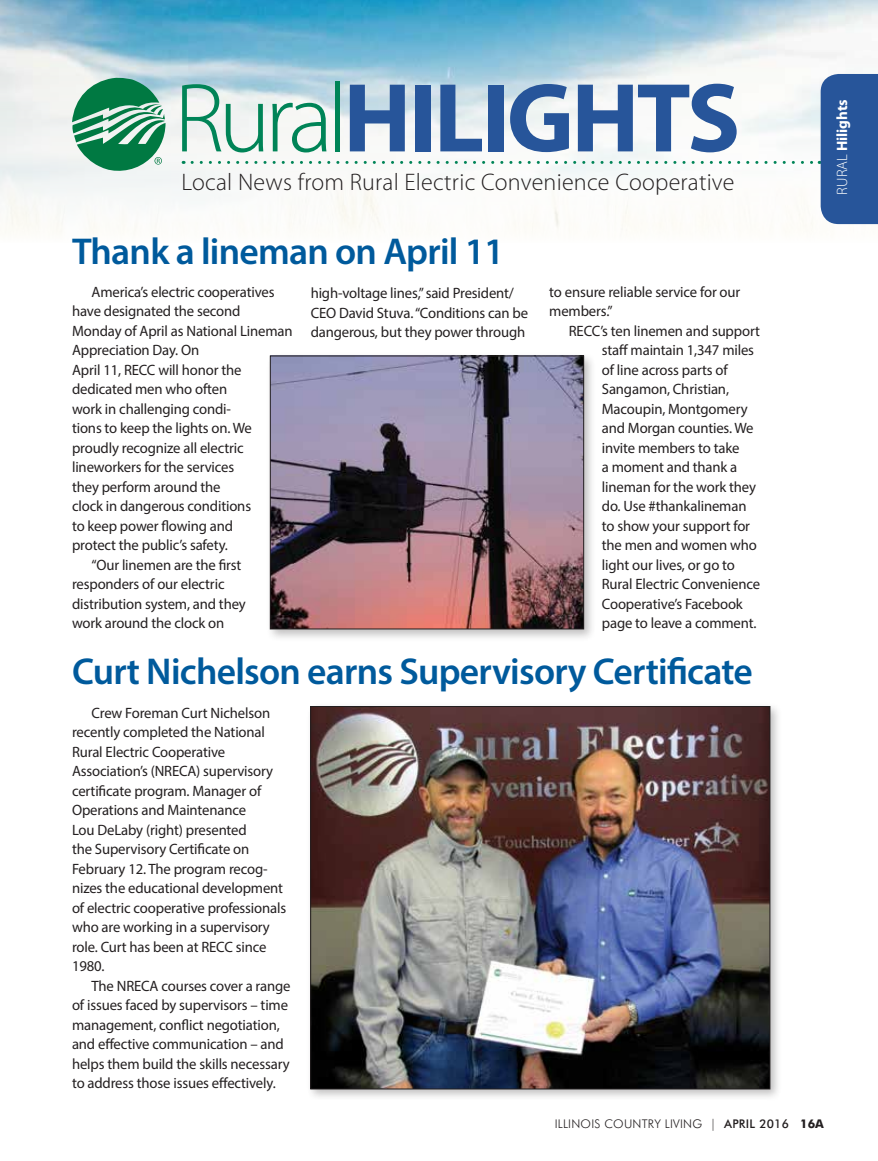
<style>
.page{position:relative;width:878px;height:1161px;background:#fff}
.page>*{position:absolute;margin:0;border:0;box-sizing:border-box;transform-origin:0 0}
.t1{font:700 99px "Myriad Pro";letter-spacing:-.03em;color:#27559a}
.t2{font:600 37.5px "Myriad Pro";letter-spacing:-.02em;color:#005a9c}
.t3{font:300 24px "Myriad Pro";letter-spacing:.01em;color:#231f20}
.t4{font:15px/19.5px "Myriad Pro";letter-spacing:-.01em;color:#231f20}
.t5{font:700 15px "Myriad Pro";letter-spacing:-.01em;color:#fff}
.t6{font:300 12px "Futura BT";letter-spacing:.02em;color:#231f20}
.s1{font-weight:300;color:#008457}
.s2{font-weight:300}
.s3{font-weight:500}
.s4{font-weight:700}
</style>
<div class="page">
<img style="left:0;top:0;width:878px;height:232px">
<svg style="left:72px;top:77px;width:93px;height:96px"></svg>
<svg style="left:192px;top:74px;width:686px;height:150px"></svg>
<div style="left:306px;top:702px;width:476px;height:399px;background:#231f20;opacity:.28"></div>
<img style="left:312px;top:708px;width:456px;height:379px">
<div style="left:266px;top:352px;width:330px;height:290px;background:#231f20;opacity:.28"></div>
<img style="left:272px;top:358px;width:310px;height:269px">
<div style="left:270px;top:356px;width:314px;height:273px;border:1px solid #231f20"></div>
<h1 class="t1" style="left:174px;top:53px;width:567px"><span class="s1">Rural</span>HILIGHTS</h1>
<h3 class="t3" style="left:181px;top:168px;width:554px">Local News from Rural Electric Convenience Cooperative</h3>
<p class="t5" style="left:832px;top:195px;width:96px;rotate:-90deg"><span class="s2">RURAL</span> Hilights</p>
<h2 class="t2" style="left:72px;top:228px;width:434px">Thank a lineman on April 11</h2>
<p class="t4" style="left:92px;top:282px;width:184px">America’s electric cooperatives</p>
<p class="t4" style="left:72px;top:301px;width:170px">have designated the second</p>
<p class="t4" style="left:72px;top:321px;width:222px">Monday of April as National Lineman</p>
<p class="t4" style="left:72px;top:340px;width:129px">Appreciation Day. On</p>
<p class="t4" style="left:72px;top:360px;width:171px">April 11, RECC will honor the</p>
<p class="t4" style="left:72px;top:379px;width:157px">dedicated men who often</p>
<p class="t4" style="left:72px;top:399px;width:160px">work in challenging condi-</p>
<p class="t4" style="left:72px;top:418px;width:181px">tions to keep the lights on. We</p>
<p class="t4" style="left:72px;top:438px;width:173px">proudly recognize all electric</p>
<p class="t4" style="left:72px;top:457px;width:164px">lineworkers for the services</p>
<p class="t4" style="left:72px;top:477px;width:150px">they perform around the</p>
<p class="t4" style="left:72px;top:496px;width:181px">clock in dangerous conditions</p>
<p class="t4" style="left:72px;top:516px;width:162px">to keep power flowing and</p>
<p class="t4" style="left:72px;top:535px;width:157px">protect the public’s safety.</p>
<p class="t4" style="left:92px;top:555px;width:151px">“Our linemen are the first</p>
<p class="t4" style="left:72px;top:574px;width:154px">responders of our electric</p>
<p class="t4" style="left:72px;top:594px;width:175px">distribution system, and they</p>
<p class="t4" style="left:72px;top:613px;width:154px">work around the clock on</p>
<p class="t4" style="left:310px;top:283px;width:219px">high-voltage lines,” said President/<br>CEO David Stuva. “Conditions can be dangerous, but they power through</p>
<p class="t4" style="left:549px;top:282px;width:192px">to ensure reliable service for our members.”</p>
<p class="t4" style="left:602px;top:321px;width:160px;text-indent:-33px">RECC’s ten linemen and support staff maintain 1,347 miles of line across parts of<br>Sangamon, Christian,<br>Macoupin, Montgomery and Morgan counties. We invite members to take<br>a moment and thank a lineman for the work they do. Use #thankalineman to show your support for the men and women who light our lives, or go to<br>Rural Electric Convenience<br>Cooperative’s Facebook page to leave a comment.</p>
<h2 class="t2" style="left:72px;top:648px;width:682px">Curt Nichelson earns Supervisory Certificate</h2>
<p class="t4" style="left:72px;top:703px;width:216px;text-indent:20px">Crew Foreman Curt Nichelson recently completed the National<br>Rural Electric Cooperative<br>Association’s (NRECA) supervisory certificate program. Manager of<br>Operations and Maintenance<br>Lou DeLaby (right) presented<br>the Supervisory Certificate on<br>February 12. The program recog&shy;nizes the educational development of electric cooperative professionals who are working in a supervisory role. Curt has been at RECC since<br>1980.</p>
<p class="t4" style="left:72px;top:976px;width:220px;text-indent:20px">The NRECA courses cover a range of issues faced by supervisors – time management, conflict negotiation, and effective communication – and helps them build the skills necessary to address those issues effectively.</p>
<p class="t6" style="left:554px;top:1117px;width:271px">ILLINOIS COUNTRY LIVING | <span class="s3">APRIL 2016</span> <span class="s4">16a</span></p>
</div>
